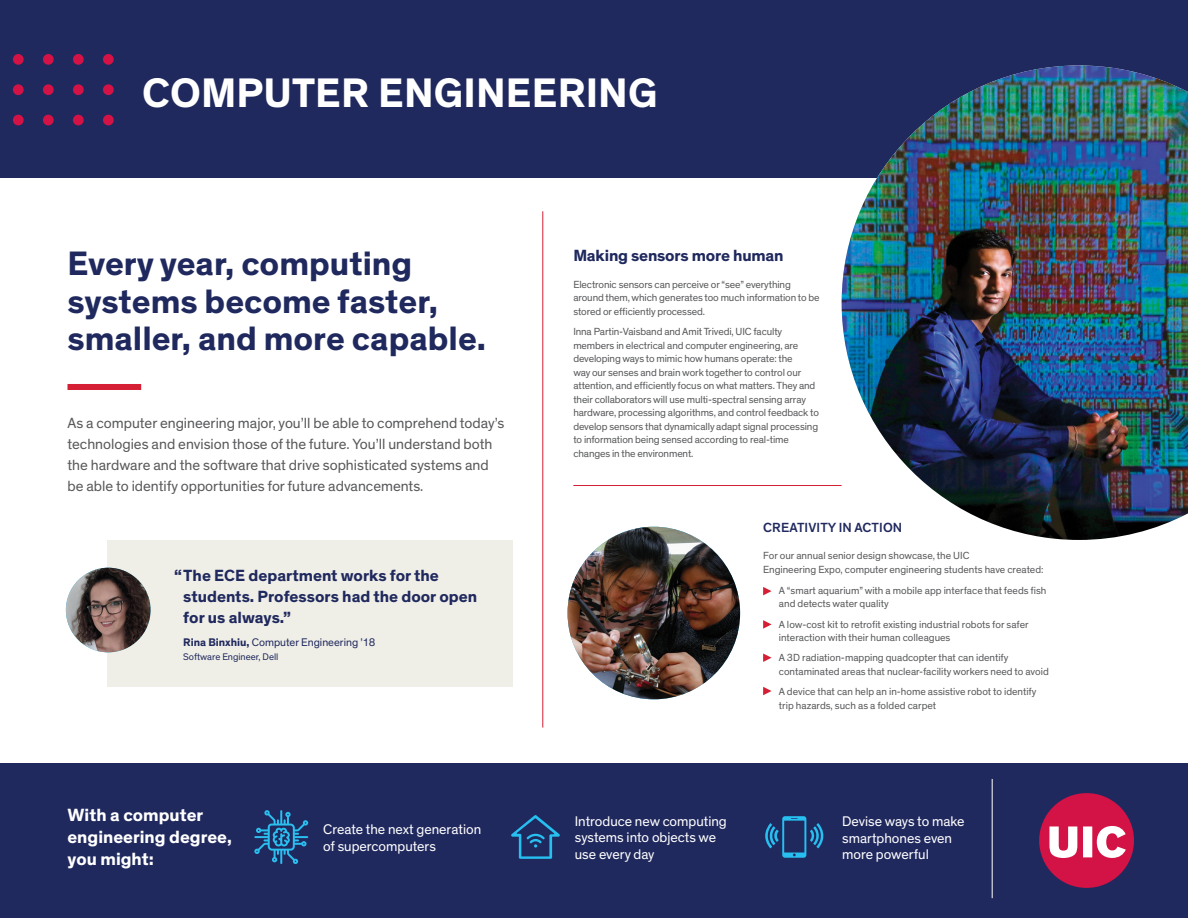
<style>
.page{position:relative;width:1188px;height:918px;background:#fff}
.page>*{position:absolute;margin:0;border:0;box-sizing:border-box;transform-origin:0 0}
.t1{font:700 42px "Theinhardt";letter-spacing:.005em;color:#fff}
.t2{font:700 34.5px/37.5px "Theinhardt";color:#20295e}
.t3{font:700 18px/21.6px "Theinhardt";color:#fff}
.t4{font:700 16.5px/21px "Theinhardt";color:#20295e}
.t5{font:15px/21px "Theinhardt";color:#58595b}
.t6{font:14.25px/16.5px "Theinhardt";color:#fff}
.t7{font:500 13.5px "Theinhardt";letter-spacing:.01em;color:#20295e}
.t8{font:11.25px "Theinhardt";color:#20295e}
.t9{font:10.5px/13.5px "Theinhardt";letter-spacing:-.01em;color:#58595b}
.t10{font:9.75px "Theinhardt";color:#20295e}
.s1{font-weight:700}
</style>
<div class="page">
<svg style="left:763px;top:587px;width:9px;height:8px"></svg>
<svg style="left:763px;top:687px;width:9px;height:8px"></svg>
<svg style="left:763px;top:620px;width:9px;height:9px"></svg>
<svg style="left:763px;top:653px;width:9px;height:9px"></svg>
<hr style="left:543px;top:211px;width:1px;height:517px;background:#d41f34">
<div style="left:0;top:763px;width:1188px;height:155px;background:#20295e"></div>
<hr style="left:992px;top:779px;width:1px;height:119px;background:#fff">
<div style="left:0;top:0;width:1188px;height:177px;background:#20295e"></div>
<img style="left:842px;top:65px;width:346px;height:475px">
<div style="left:13px;top:54px;width:11px;height:11px;background:#d31245;border-radius:50%"></div>
<div style="left:13px;top:84px;width:11px;height:11px;background:#d31245;border-radius:50%"></div>
<div style="left:13px;top:115px;width:11px;height:10px;background:#d31245;border-radius:50%"></div>
<div style="left:43px;top:54px;width:11px;height:11px;background:#d31245;border-radius:50%"></div>
<div style="left:43px;top:84px;width:11px;height:11px;background:#d31245;border-radius:50%"></div>
<div style="left:43px;top:115px;width:11px;height:10px;background:#d31245;border-radius:50%"></div>
<div style="left:73px;top:54px;width:11px;height:11px;background:#d31245;border-radius:50%"></div>
<div style="left:73px;top:84px;width:11px;height:11px;background:#d31245;border-radius:50%"></div>
<div style="left:73px;top:115px;width:11px;height:10px;background:#d31245;border-radius:50%"></div>
<div style="left:103px;top:54px;width:11px;height:11px;background:#d31245;border-radius:50%"></div>
<div style="left:103px;top:84px;width:11px;height:11px;background:#d31245;border-radius:50%"></div>
<div style="left:103px;top:115px;width:11px;height:10px;background:#d31245;border-radius:50%"></div>
<hr style="left:573px;top:485px;width:269px;height:1px;background:#d41f34">
<div style="left:68px;top:384px;width:73px;height:6px;background:#d41f34"></div>
<div style="left:107px;top:540px;width:405px;height:146px;background:#f0efe7"></div>
<img style="left:66px;top:568px;width:85px;height:84px;border-radius:42px">
<img style="left:568px;top:527px;width:172px;height:172px;border-radius:86px">
<svg style="left:254px;top:810px;width:54px;height:54px"></svg>
<svg style="left:511px;top:815px;width:49px;height:44px"></svg>
<svg style="left:765px;top:816px;width:59px;height:42px"></svg>
<svg style="left:1039px;top:793px;width:95px;height:95px"></svg>
<h1 class="t1" style="left:142px;top:66px;width:517px">COMPUTER ENGINEERING</h1>
<h2 class="t2" style="left:68px;top:246px;width:420px">Every year, computing systems become faster, smaller, and more capable.</h2>
<p class="t5" style="left:68px;top:413px;width:438px">As a computer engineering major, you’ll be able to comprehend today’s technologies and envision those of the future. You’ll understand both the hardware and the software that drive sophisticated systems and be able to identify opportunities for future advancements.</p>
<h3 class="t4" style="left:183px;top:565px;width:296px;text-indent:-9px">“The ECE department works for the students. Professors had the door open for us always.”</h3>
<p class="t8" style="left:183px;top:636px;width:194px"><span class="s1">Rina Binxhiu,</span> Computer Engineering ’18</p>
<p class="t10" style="left:183px;top:651px;width:97px">Software Engineer, Dell</p>
<h3 class="t4" style="left:573px;top:245px;width:212px">Making sensors more human</h3>
<p class="t9" style="left:573px;top:278px;width:248px">Electronic sensors can perceive or “see” everything around them, which generates too much information to be stored or efficiently processed.</p>
<p class="t9" style="left:573px;top:325px;width:247px">Inna Partin-Vaisband and Amit Trivedi, UIC faculty members in electrical and computer engineering, are developing ways to mimic how humans operate: the<br>way our senses and brain work together to control our attention, and efficiently focus on what matters. They and their collaborators will use multi-spectral sensing array hardware, processing algorithms, and control feedback to develop sensors that dynamically adapt signal processing to information being sensed according to real-time changes in the environment.</p>
<p class="t7" style="left:763px;top:520px;width:141px">CREATIVITY IN ACTION</p>
<p class="t9" style="left:763px;top:549px;width:282px">For our annual senior design showcase, the UIC<br>Engineering Expo, computer engineering students have created:</p>
<p class="t9" style="left:779px;top:584px;width:269px">A “smart aquarium” with a mobile app interface that feeds fish and detects water quality</p>
<p class="t9" style="left:779px;top:618px;width:251px">A low-cost kit to retrofit existing industrial robots for safer interaction with their human colleagues</p>
<p class="t9" style="left:779px;top:651px;width:271px">A 3D radiation-mapping quadcopter that can identify contaminated areas that nuclear-facility workers need to avoid</p>
<p class="t9" style="left:779px;top:685px;width:259px">A device that can help an in-home assistive robot to identify trip hazards, such as a folded carpet</p>
<h3 class="t3" style="left:68px;top:805px;width:166px">With a computer engineering degree, you might:</h3>
<h3 class="t6" style="left:323px;top:822px;width:159px">Create the next generation of supercomputers</h3>
<h3 class="t6" style="left:575px;top:813px;width:153px">Introduce new computing systems into objects we use every day</h3>
<h3 class="t6" style="left:842px;top:814px;width:124px">Devise ways to make smartphones even more powerful</h3>
</div>
